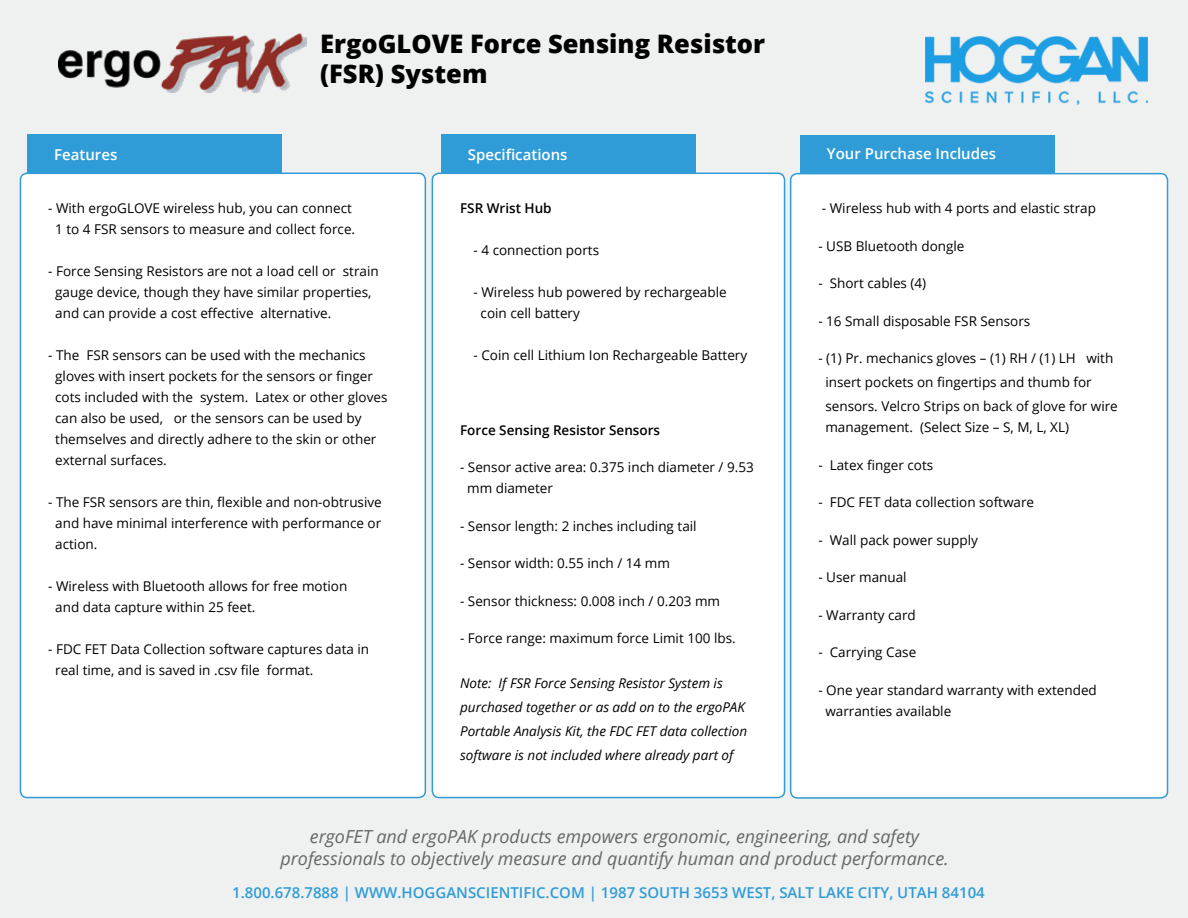
<style>
.page{position:relative;width:1188px;height:918px;background:#eff0f0}
.page>*{position:absolute;margin:0;border:0;box-sizing:border-box;transform-origin:0 0}
.t1{font:800 25.5px/30.6px "Open Sans";color:#000}
.t2{font:italic 18px/21.6px "Open Sans";color:#666767;text-align:center}
.t3{font:600 15px "Open Sans";color:#309cd7}
.t4{font:600 15px "Open Sans";color:#fff}
.t5{font:13.5px/21px "Open Sans";color:#000}
.t6{font:italic 13.5px/24px "Open Sans";color:#000}
.t7{font:600 13.5px "Open Sans";color:#000}
</style>
<div class="page">
<img style="left:926px;top:37px;width:222px;height:67px">
<div style="left:791px;top:174px;width:377px;height:624px;background:#fff;border-radius:7px"></div>
<div style="left:790px;top:173px;width:378px;height:626px;border:2px solid #329bd6;border-radius:7px"></div>
<div style="left:432px;top:173px;width:353px;height:625px;background:#fff;border-radius:7px"></div>
<div style="left:432px;top:173px;width:353px;height:625px;border:2px solid #329bd6;border-radius:7px"></div>
<div style="left:20px;top:173px;width:405px;height:625px;background:#fff;border-radius:7px"></div>
<div style="left:20px;top:173px;width:406px;height:625px;border:2px solid #329bd6;border-radius:7px"></div>
<div style="left:800px;top:135px;width:255px;height:38px;background:#309cd7"></div>
<div style="left:441px;top:135px;width:255px;height:38px;background:#309cd7"></div>
<div style="left:27px;top:135px;width:255px;height:38px;background:#309cd7"></div>
<img style="left:59px;top:33px;width:247px;height:60px">
<h1 class="t1" style="left:320px;top:27px;width:447px">ErgoGLOVE Force Sensing Resistor (FSR) System</h1>
<p class="t4" style="left:54px;top:144px;width:65px">Features</p>
<p class="t4" style="left:468px;top:144px;width:101px">Specifications</p>
<p class="t4" style="left:827px;top:144px;width:171px">Your Purchase Includes</p>
<p class="t5" style="left:48px;top:197px;width:308px;text-align:center">- With ergoGLOVE wireless hub, you can connect<br>1 to 4 FSR sensors to measure and collect force.</p>
<p class="t5" style="left:55px;top:260px;width:325px;text-indent:-7px">- Force Sensing Resistors are not a load cell or strain gauge device, though they have similar properties, and can provide a cost effective alternative.</p>
<p class="t5" style="left:55px;top:344px;width:334px;text-indent:-7px">- The FSR sensors can be used with the mechanics gloves with insert pockets for the sensors or finger cots included with the system. Latex or other gloves can also be used, or the sensors can be used by themselves and directly adhere to the skin or other external surfaces.</p>
<p class="t5" style="left:55px;top:491px;width:328px;text-align:justify;text-indent:-7px">- The FSR sensors are thin, flexible and non-obtrusive and have minimal interference with performance or action.</p>
<p class="t5" style="left:55px;top:575px;width:294px;text-indent:-7px">- Wireless with Bluetooth allows for free motion and data capture within 25 feet.</p>
<p class="t5" style="left:55px;top:638px;width:315px;text-indent:-7px">- FDC FET Data Collection software captures data in real time, and is saved in .csv file format.</p>
<p class="t7" style="left:460px;top:199px;width:93px">FSR Wrist Hub</p>
<p class="t5" style="left:474px;top:239px;width:127px">- 4 connection ports</p>
<p class="t5" style="left:481px;top:281px;width:248px;text-indent:-7px">- Wireless hub powered by rechargeable coin cell battery</p>
<p class="t5" style="left:474px;top:344px;width:275px">- Coin cell Lithium Ion Rechargeable Battery</p>
<p class="t7" style="left:460px;top:421px;width:202px">Force Sensing Resistor Sensors</p>
<p class="t5" style="left:467px;top:457px;width:288px;text-indent:-7px">- Sensor active area: 0.375 inch diameter / 9.53 mm diameter</p>
<p class="t5" style="left:460px;top:515px;width:238px">- Sensor length: 2 inches including tail</p>
<p class="t5" style="left:460px;top:553px;width:211px">- Sensor width: 0.55 inch / 14 mm</p>
<p class="t5" style="left:460px;top:590px;width:262px">- Sensor thickness: 0.008 inch / 0.203 mm</p>
<p class="t5" style="left:460px;top:628px;width:277px">- Force range: maximum force Limit 100 lbs.</p>
<p class="t6" style="left:460px;top:671px;width:289px">Note: If FSR Force Sensing Resistor System is purchased together or as add on to the ergoPAK Portable Analysis Kit, the FDC FET data collection software is not included where already part of</p>
<p class="t5" style="left:822px;top:197px;width:276px">- Wireless hub with 4 ports and elastic strap</p>
<p class="t5" style="left:818px;top:235px;width:148px">- USB Bluetooth dongle</p>
<p class="t5" style="left:818px;top:273px;width:109px">- Short cables (4)</p>
<p class="t5" style="left:818px;top:310px;width:213px">- 16 Small disposable FSR Sensors</p>
<p class="t5" style="left:825px;top:346px;width:294px;line-height:24px;text-indent:-7px">- (1) Pr. mechanics gloves – (1) RH / (1) LH with insert pockets on fingertips and thumb for sensors. Velcro Strips on back of glove for wire</p>
<p class="t5" style="left:825px;top:417px;width:245px">management. (Select Size – S, M, L, XL)</p>
<p class="t5" style="left:818px;top:454px;width:116px">- Latex finger cots</p>
<p class="t5" style="left:818px;top:492px;width:217px">- FDC FET data collection software</p>
<p class="t5" style="left:818px;top:529px;width:161px">- Wall pack power supply</p>
<p class="t5" style="left:818px;top:567px;width:90px">- User manual</p>
<p class="t5" style="left:818px;top:604px;width:99px">- Warranty card</p>
<p class="t5" style="left:818px;top:642px;width:99px">- Carrying Case</p>
<p class="t5" style="left:825px;top:679px;width:273px;text-indent:-7px">- One year standard warranty with extended warranties available</p>
<h2 class="t2" style="left:280px;top:825px;width:670px">ergoFET and ergoPAK products empowers ergonomic, engineering, and safety professionals to objectively measure and quantify human and product performance.</h2>
<p class="t3" style="left:232px;top:882px;width:754px">1.800.678.7888 | WWW.HOGGANSCIENTIFIC.COM | 1987 SOUTH 3653 WEST, SALT LAKE CITY, UTAH 84104</p>
</div>
